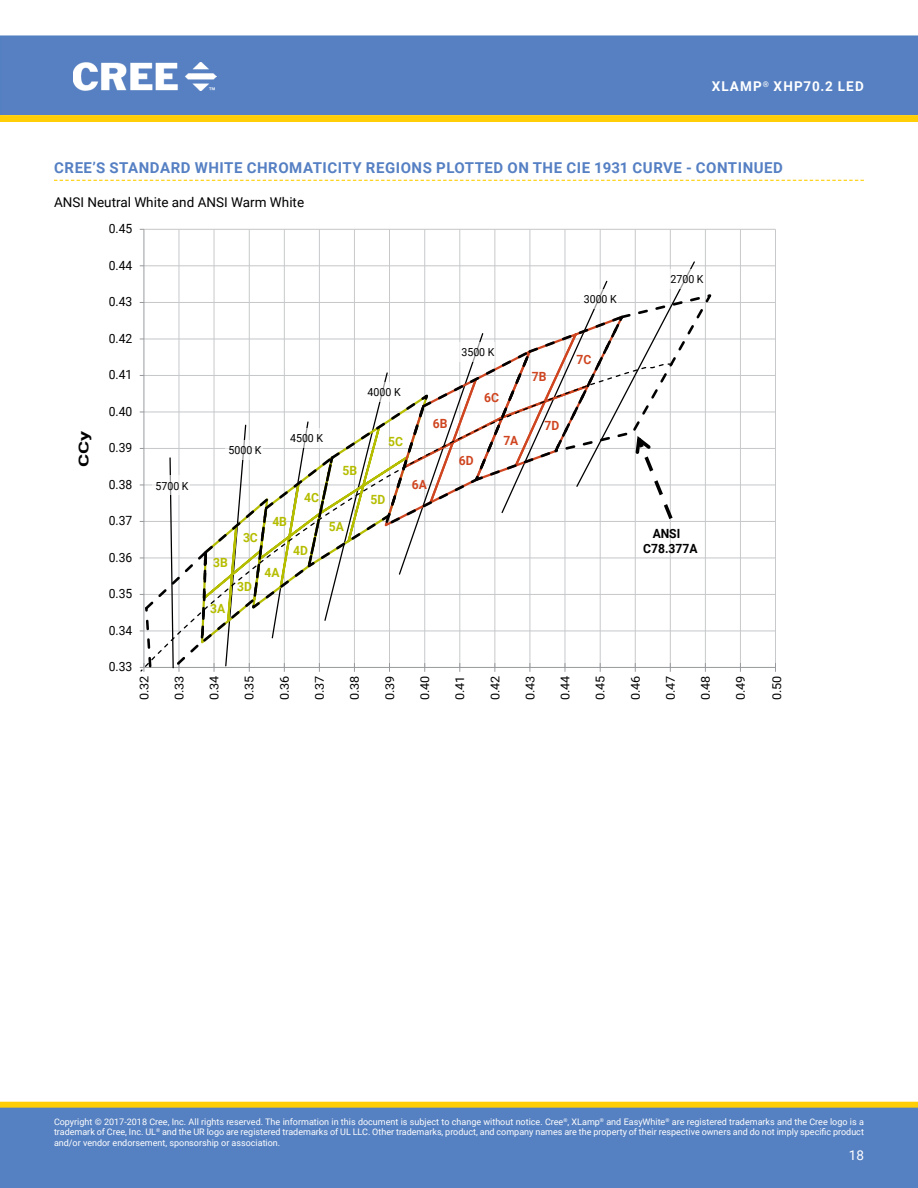
<style>
.page{position:relative;width:918px;height:1188px;background:#fff}
.page>*{position:absolute;margin:0;border:0;box-sizing:border-box;transform-origin:0 0}
.t1{font:700 15px "Roboto";letter-spacing:.035em;color:#5580c3}
.t2{font:700 13.65px "Roboto";color:#000;scale:1.46 1}
.t3{font:13.5px "Roboto";color:#000}
.t4{font:700 13.5px "Roboto";letter-spacing:.085em;color:#fff}
.t5{font:13.5px "Roboto";color:#fff}
.t6{font:12.6px "Roboto";color:#000;scale:.96 1}
.t7{font:700 12.6px "Roboto";color:#b5bd00;scale:.96 1}
.t8{font:700 12.6px "Roboto";color:#cf4520;scale:.96 1}
.t9{font:700 12.6px/15.1px "Roboto";color:#000;scale:.96 1}
.t10{font:12.15px "Roboto";letter-spacing:-.005em;color:#000;scale:1.05 1}
.t11{font:11.1px "Roboto";color:#000;scale:.96 1}
.t12{font:9px/10.8px "Roboto";color:#fff;text-align:justify}
</style>
<div class="page">
<div style="left:0;top:35px;width:918px;height:80px;background:#5680c1"></div>
<img style="left:73px;top:62px;width:143px;height:29px">
<div style="left:1px;top:1102px;width:916px;height:6px;background:#ffce06"></div>
<div style="left:0;top:1102px;width:918px;height:6px;border:1px solid #ffce06"></div>
<div style="left:0;top:1108px;width:918px;height:80px;background:#5580c1"></div>
<svg style="left:0;top:115px;width:918px;height:7px;background:#fece08"></svg>
<svg style="left:54px;top:180px;width:810px;height:1px"></svg>
<hr style="left:144px;top:630px;width:632px;height:1px;background:#c6c8ca">
<hr style="left:144px;top:594px;width:632px;height:1px;background:#c6c8ca">
<hr style="left:144px;top:557px;width:632px;height:1px;background:#c6c8ca">
<hr style="left:144px;top:521px;width:632px;height:1px;background:#c6c8ca">
<hr style="left:144px;top:484px;width:632px;height:1px;background:#c6c8ca">
<hr style="left:144px;top:448px;width:632px;height:1px;background:#c6c8ca">
<hr style="left:144px;top:412px;width:632px;height:1px;background:#c6c8ca">
<hr style="left:144px;top:375px;width:632px;height:1px;background:#c6c8ca">
<hr style="left:144px;top:339px;width:632px;height:1px;background:#c6c8ca">
<hr style="left:144px;top:302px;width:632px;height:1px;background:#c6c8ca">
<hr style="left:144px;top:265px;width:632px;height:1px;background:#c6c8ca">
<hr style="left:144px;top:229px;width:632px;height:1px;background:#c6c8ca">
<hr style="left:179px;top:229px;width:1px;height:438px;background:#c6c8ca">
<hr style="left:214px;top:229px;width:1px;height:438px;background:#c6c8ca">
<hr style="left:249px;top:229px;width:1px;height:438px;background:#c6c8ca">
<hr style="left:284px;top:229px;width:1px;height:438px;background:#c6c8ca">
<hr style="left:319px;top:229px;width:1px;height:438px;background:#c6c8ca">
<hr style="left:354px;top:229px;width:1px;height:438px;background:#c6c8ca">
<hr style="left:389px;top:229px;width:1px;height:438px;background:#c6c8ca">
<hr style="left:424px;top:229px;width:1px;height:438px;background:#c6c8ca">
<hr style="left:459px;top:229px;width:1px;height:438px;background:#c6c8ca">
<hr style="left:494px;top:229px;width:1px;height:438px;background:#c6c8ca">
<hr style="left:529px;top:229px;width:1px;height:438px;background:#c6c8ca">
<hr style="left:565px;top:229px;width:1px;height:438px;background:#c6c8ca">
<hr style="left:600px;top:229px;width:1px;height:438px;background:#c6c8ca">
<hr style="left:635px;top:229px;width:1px;height:438px;background:#c6c8ca">
<hr style="left:670px;top:229px;width:1px;height:438px;background:#c6c8ca">
<hr style="left:705px;top:229px;width:1px;height:438px;background:#c6c8ca">
<hr style="left:740px;top:229px;width:1px;height:438px;background:#c6c8ca">
<hr style="left:775px;top:229px;width:1px;height:438px;background:#c6c8ca">
<hr style="left:143px;top:229px;width:1px;height:438px;background:#989a9d">
<hr style="left:144px;top:667px;width:632px;height:1px;background:#989a9d">
<svg style="left:140px;top:260px;width:575px;height:412px"></svg>
<h3 class="t4" style="left:712px;top:77px;width:154px">XLAMP<sup>®</sup> XHP70.2 LED</h3>
<h1 class="t1" style="left:54px;top:157px;width:322px">CREE’S STANDARD WHITE CHROMATICITY REG</h1>
<h1 class="t1" style="left:396px;top:157px;width:378px">IONS PLOTTED ON THE CIE 1931 CURVE - CONTINUED</h1>
<h3 class="t3" style="left:54px;top:192px;width:252px">ANSI Neutral White and ANSI Warm White</h3>
<h3 class="t6" style="left:109px;top:220px;width:26px">0.45</h3>
<h2 class="t2" style="left:74px;top:467px;width:26px;rotate:-90deg">CCY</h2>
<h3 class="t6" style="left:109px;top:256px;width:26px">0.44</h3>
<h3 class="t6" style="left:109px;top:293px;width:26px">0.43</h3>
<h3 class="t6" style="left:109px;top:330px;width:26px">0.42</h3>
<h3 class="t6" style="left:109px;top:366px;width:26px">0.41</h3>
<h3 class="t6" style="left:109px;top:403px;width:26px">0.40</h3>
<h3 class="t6" style="left:109px;top:439px;width:26px">0.39</h3>
<h3 class="t6" style="left:109px;top:476px;width:26px">0.38</h3>
<h3 class="t6" style="left:109px;top:512px;width:26px">0.37</h3>
<h3 class="t6" style="left:109px;top:549px;width:26px">0.36</h3>
<h3 class="t6" style="left:109px;top:585px;width:26px">0.35</h3>
<h3 class="t6" style="left:109px;top:622px;width:26px">0.34</h3>
<h3 class="t6" style="left:109px;top:658px;width:26px">0.33</h3>
<p class="t11" style="left:155px;top:478px;width:36px">5700 K</p>
<p class="t11" style="left:461px;top:344px;width:36px">3500 K</p>
<p class="t11" style="left:229px;top:442px;width:36px">5000 K</p>
<p class="t11" style="left:290px;top:431px;width:36px">4500 K</p>
<h3 class="t7" style="left:304px;top:489px;width:17px">4C</h3>
<h3 class="t7" style="left:342px;top:462px;width:17px">5B</h3>
<h3 class="t7" style="left:272px;top:513px;width:17px">4B</h3>
<h3 class="t7" style="left:329px;top:517px;width:17px">5A</h3>
<h3 class="t7" style="left:213px;top:554px;width:17px">3B</h3>
<h3 class="t7" style="left:210px;top:600px;width:17px">3A</h3>
<h3 class="t7" style="left:243px;top:529px;width:17px">3C</h3>
<h3 class="t7" style="left:237px;top:577px;width:17px">3D</h3>
<h3 class="t7" style="left:264px;top:563px;width:17px">4A</h3>
<h3 class="t7" style="left:293px;top:542px;width:17px">4D</h3>
<p class="t11" style="left:368px;top:384px;width:36px">4000 K</p>
<h3 class="t7" style="left:388px;top:432px;width:17px">5C</h3>
<h3 class="t8" style="left:433px;top:415px;width:17px">6B</h3>
<h3 class="t7" style="left:370px;top:491px;width:17px">5D</h3>
<h3 class="t8" style="left:412px;top:475px;width:17px">6A</h3>
<h3 class="t8" style="left:484px;top:389px;width:17px">6C</h3>
<h3 class="t8" style="left:459px;top:451px;width:17px">6D</h3>
<h3 class="t8" style="left:503px;top:432px;width:17px">7A</h3>
<h3 class="t8" style="left:532px;top:367px;width:17px">7B</h3>
<h3 class="t8" style="left:544px;top:417px;width:17px">7D</h3>
<p class="t11" style="left:584px;top:291px;width:36px">3000 K</p>
<h3 class="t8" style="left:577px;top:351px;width:17px">7C</h3>
<p class="t11" style="left:671px;top:271px;width:36px">2700 K</p>
<h3 class="t9" style="left:643px;top:525px;width:58px;text-indent:9px">ANSI<br>C78.377A</h3>
<h3 class="t10" style="left:136px;top:700px;width:25px;rotate:-90deg">0.32</h3>
<h3 class="t10" style="left:171px;top:700px;width:25px;rotate:-90deg">0.33</h3>
<h3 class="t10" style="left:206px;top:700px;width:25px;rotate:-90deg">0.34</h3>
<h3 class="t10" style="left:241px;top:700px;width:25px;rotate:-90deg">0.35</h3>
<h3 class="t10" style="left:276px;top:700px;width:25px;rotate:-90deg">0.36</h3>
<h3 class="t10" style="left:311px;top:700px;width:25px;rotate:-90deg">0.37</h3>
<h3 class="t10" style="left:346px;top:700px;width:25px;rotate:-90deg">0.38</h3>
<h3 class="t10" style="left:381px;top:700px;width:25px;rotate:-90deg">0.39</h3>
<h3 class="t10" style="left:416px;top:700px;width:25px;rotate:-90deg">0.40</h3>
<h3 class="t10" style="left:451px;top:700px;width:25px;rotate:-90deg">0.41</h3>
<h3 class="t10" style="left:487px;top:700px;width:25px;rotate:-90deg">0.42</h3>
<h3 class="t10" style="left:522px;top:700px;width:25px;rotate:-90deg">0.43</h3>
<h3 class="t10" style="left:557px;top:700px;width:25px;rotate:-90deg">0.44</h3>
<h3 class="t10" style="left:592px;top:700px;width:25px;rotate:-90deg">0.45</h3>
<h3 class="t10" style="left:627px;top:700px;width:25px;rotate:-90deg">0.46</h3>
<h3 class="t10" style="left:662px;top:700px;width:25px;rotate:-90deg">0.47</h3>
<h3 class="t10" style="left:697px;top:700px;width:25px;rotate:-90deg">0.48</h3>
<h3 class="t10" style="left:732px;top:700px;width:25px;rotate:-90deg">0.49</h3>
<h3 class="t10" style="left:768px;top:700px;width:25px;rotate:-90deg">0.50</h3>
<p class="t12" style="left:54px;top:1116px;width:811px">Copyright © 2017-2018 Cree, Inc. All rights reserved. The information in this document is subject to change without notice. Cree<sup>®</sup>, XLamp<sup>®</sup> and EasyWhite<sup>®</sup> are registered trademarks and the Cree logo is a trademark of Cree, Inc. UL<sup>®</sup> and the UR logo are registered trademarks of UL LLC. Other trademarks, product, and company names are the property of their respective owners and do not imply specific product and/or vendor endorsement, sponsorship or association.</p>
<h3 class="t5" style="left:849px;top:1145px;width:17px">18</h3>
</div>
